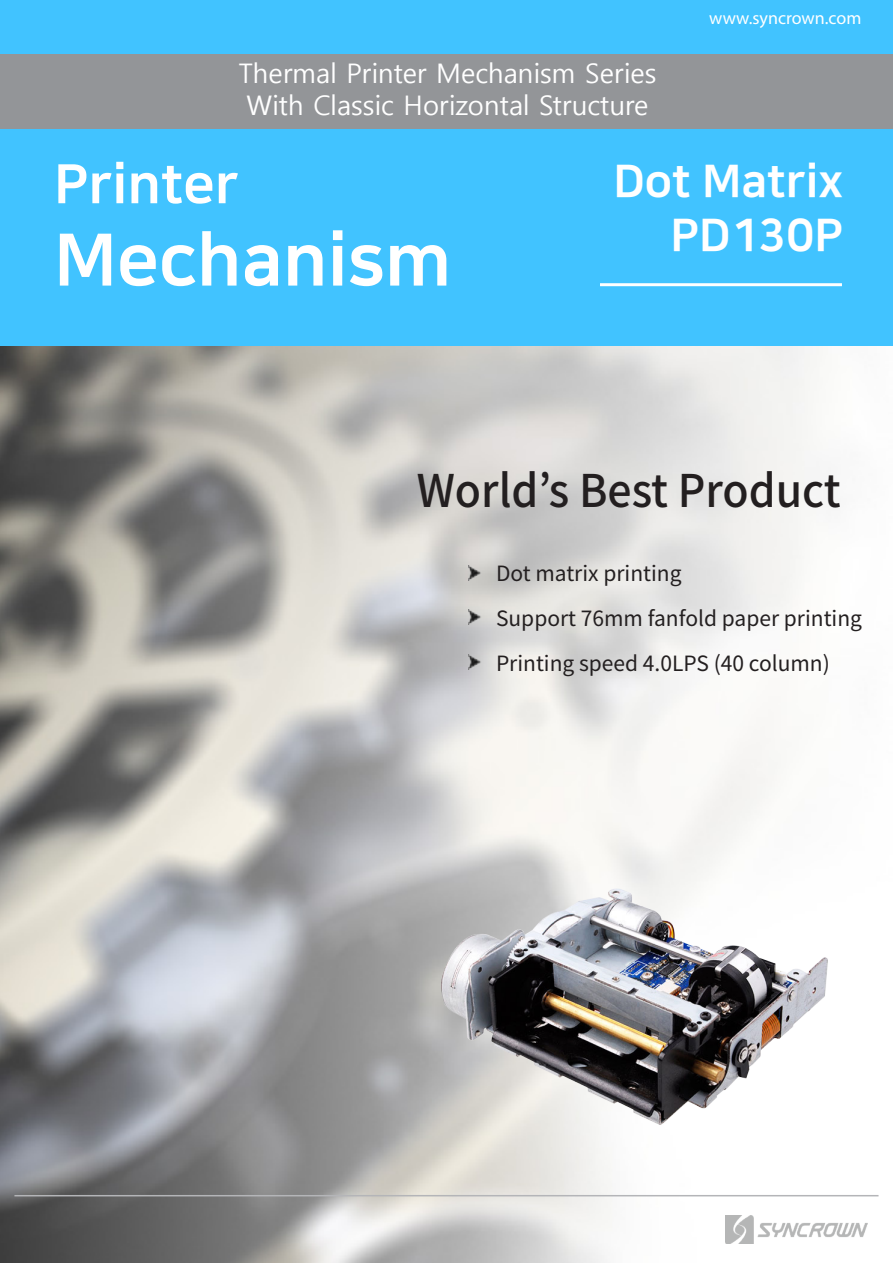
<style>
.page{position:relative;width:893px;height:1263px;background:#fff}
.page>*{position:absolute;margin:0;border:0;box-sizing:border-box;transform-origin:0 0}
.t1{font:72px "Nanum Square EB";color:#fff}
.t2{font:54px "Nanum Square EB";color:#fff}
.t3{font:500 45px "Noto Sans KR";color:#231f20;scale:.95 1}
.t4{font:45px "Nanum Square EB";color:#fff}
.t5{font:27px "Malgun Gothic";color:#fff}
.t6{font:21px "Noto Sans KR";color:#231f20}
.t7{font:18px "Myriad Pro";color:#fff}
</style>
<div class="page">
<img style="left:0;top:0;width:893px;height:1263px">
<hr style="left:14px;top:1195px;width:864px;height:1px;background:#b4b5b8">
<img style="left:468px;top:565px;width:14px;height:15px">
<img style="left:468px;top:610px;width:14px;height:15px">
<img style="left:468px;top:655px;width:14px;height:15px">
<hr style="left:600px;top:283px;width:242px;height:3px;background:#fff">
<img style="left:328px;top:860px;width:565px;height:396px">
<div style="left:0;top:54px;width:893px;height:74px;background:#939598"></div>
<p class="t5" style="left:239px;top:58px;width:420px">Thermal Printer Mechanism Series</p>
<p class="t5" style="left:246px;top:90px;width:404px">With Classic Horizontal Structure</p>
<p class="t7" style="left:709px;top:7px;width:154px">www.syncrown.com</p>
<p class="t2" style="left:54px;top:155px;width:186px">Printer</p>
<p class="t1" style="left:54px;top:221px;width:399px">Mechanism</p>
<p class="t4" style="left:613px;top:157px;width:231px">Dot Matrix</p>
<p class="t4" style="left:671px;top:211px;width:174px">PD130P</p>
<p class="t3" style="left:417px;top:466px;width:448px">World’s Best Product</p>
<p class="t6" style="left:496px;top:562px;width:187px">Dot matrix printing</p>
<p class="t6" style="left:496px;top:607px;width:367px">Support 76mm fanfold paper printing</p>
<p class="t6" style="left:496px;top:652px;width:335px">Printing speed 4.0LPS (40 column)</p>
</div>
